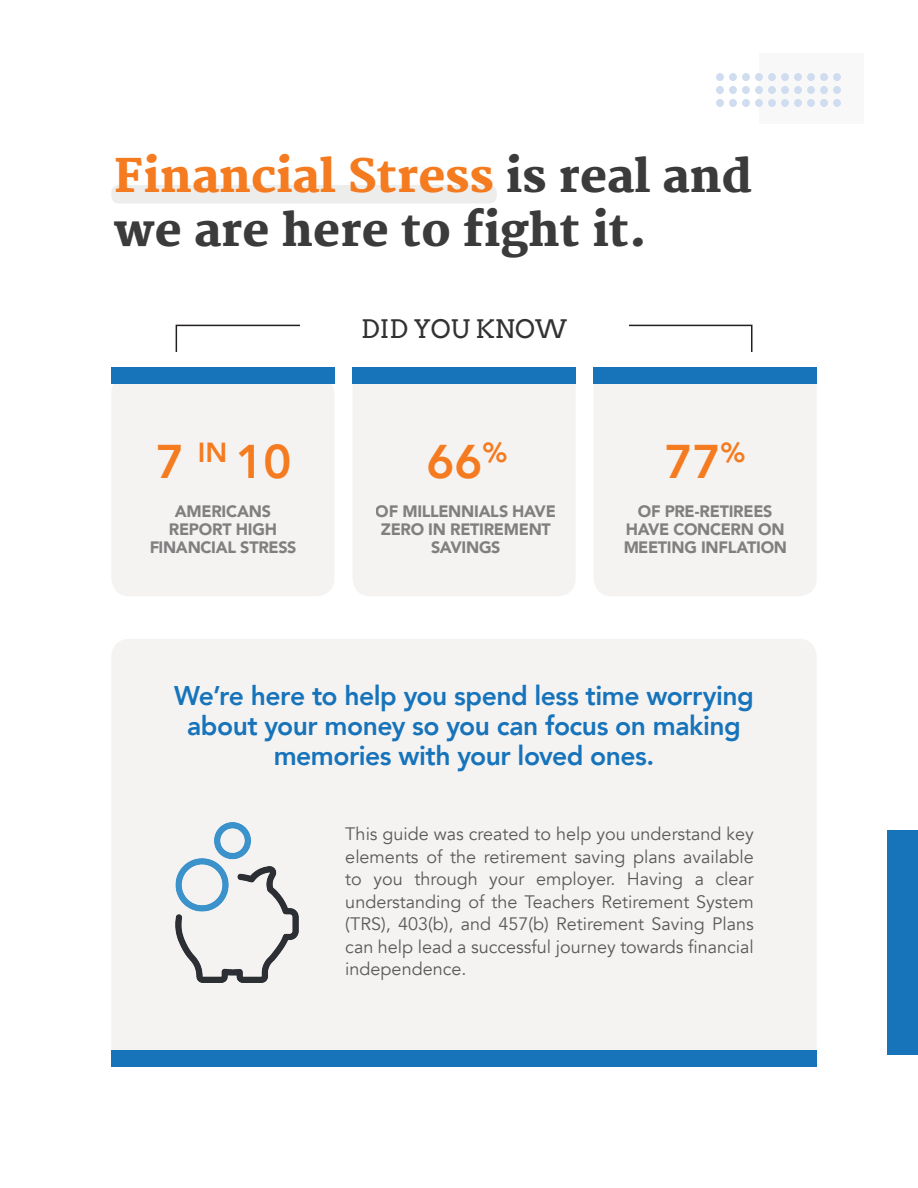
<style>
.page{position:relative;width:918px;height:1188px;background:#fff}
.page>*{position:absolute;margin:0;border:0;box-sizing:border-box;transform-origin:0 0}
.dotted_lines{font:800 47.25px "Avenir";color:#f47b20}
.dotted_lines-2{font:800 45px/54px "Merriweather";color:#3c3b3b}
._16_pt_Sublines_Sect{font:800 27px/30px "Avenir";letter-spacing:-.02em;color:#1774bb;text-align:center}
.dotted_lines-3{font:25.5px "Arvo";color:#333232}
.dotted_lines-4{font:18px/22.5px "Avenir";color:#5a5a5a;text-align:justify}
.t1{font:900 16.5px/18px "Avenir";letter-spacing:-.015em;color:#3c3b3b;text-align:center}
.s1{color:#f47b20}
</style>
<div class="page">
<div style="left:111px;top:639px;width:706px;height:427px;background:#f5f3f2;border-radius:18px"></div>
<div style="left:111px;top:376px;width:223px;height:220px;background:#f5f3f2;border-radius:18px"></div>
<div style="left:352px;top:367px;width:224px;height:229px;background:#f5f3f2;border-radius:18px"></div>
<div style="left:594px;top:367px;width:223px;height:229px;background:#f5f3f2;border-radius:18px"></div>
<div style="left:111px;top:367px;width:223px;height:17px;background:#1774bb"></div>
<div style="left:352px;top:367px;width:224px;height:17px;background:#1774bb"></div>
<div style="left:594px;top:367px;width:223px;height:17px;background:#1774bb"></div>
<div style="left:111px;top:185px;width:386px;height:19px;background:#ededec;border-radius:7px"></div>
<div style="left:176px;top:325px;width:576px;height:33px;border:2px solid #231f20"></div>
<div style="left:300px;top:318px;width:328px;height:26px;background:#fff"></div>
<div style="left:168px;top:352px;width:596px;height:11px;background:#fff"></div>
<img style="left:175px;top:822px;width:124px;height:160px">
<div style="left:111px;top:1050px;width:706px;height:16px;background:#1774bb"></div>
<img style="left:716px;top:74px;width:125px;height:33px">
<div style="left:887px;top:830px;width:31px;height:225px;background:#1774bb"></div>
<p class="dotted_lines-2" style="left:114px;top:151px;width:639px"><span class="s1">Financial Stress</span> is real and we are here to fight it.</p>
<p class="dotted_lines" style="left:156px;top:425px;width:137px">7 <sup>IN</sup> 10</p>
<p class="t1" style="left:149px;top:502px;width:149px">AMERICANS<br>REPORT HIGH<br>FINANCIAL STRESS</p>
<p class="dotted_lines-3" style="left:361px;top:313px;width:207px">DID YOU KNOW</p>
<p class="dotted_lines" style="left:427px;top:425px;width:82px">66<sup>%</sup></p>
<p class="t1" style="left:376px;top:502px;width:182px">OF MILLENNIALS HAVE<br>ZERO IN RETIREMENT<br>SAVINGS</p>
<p class="dotted_lines" style="left:665px;top:425px;width:82px">77<sup>%</sup></p>
<p class="t1" style="left:623px;top:502px;width:165px">OF PRE-RETIREES<br>HAVE CONCERN ON<br>MEETING INFLATION</p>
<p class="_16_pt_Sublines_Sect" style="left:174px;top:681px;width:581px">We’re here to help you spend less time worrying about your money so you can focus on making memories with your loved ones.</p>
<p class="dotted_lines-4" style="left:345px;top:823px;width:410px">This guide was created to help you understand key elements of the retirement saving plans available to you through your employer. Having a clear understanding of the Teachers Retirement System (TRS), 403(b), and 457(b) Retirement Saving Plans can help lead a successful journey towards financial independence.</p>
</div>
